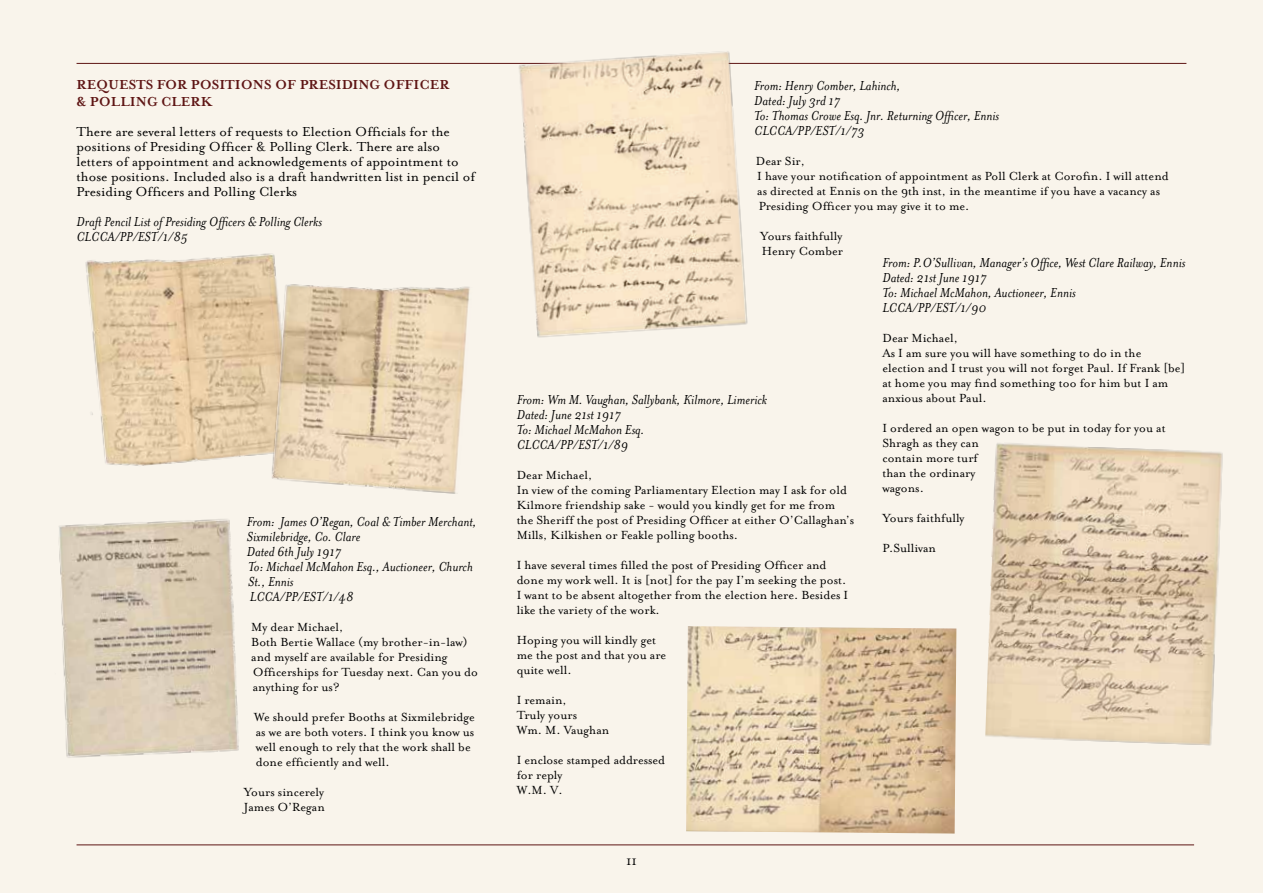
<style>
.page{position:relative;width:1263px;height:893px;background:#f9f4eb}
.page>*{position:absolute;margin:0;border:0;box-sizing:border-box;transform-origin:0 0}
.t1{font:italic 15px/15px "Mrs Eaves";color:#000}
.t2{font:15px/15px "Mrs Eaves Roman";color:#000}
.t3{font:700 15px "Mrs Eaves";color:#5e1514}
.t4{font:13.5px/15px "Mrs Eaves Roman";color:#000}
</style>
<div class="page">
<hr style="left:77px;top:844px;width:1117px;height:1px;background:#5e1514">
<img style="left:686px;top:626px;width:270px;height:207px">
<img style="left:59px;top:519px;width:180px;height:239px">
<img style="left:985px;top:443px;width:238px;height:303px">
<img style="left:85px;top:253px;width:191px;height:213px">
<img style="left:260px;top:269px;width:210px;height:225px">
<hr style="left:77px;top:63px;width:1109px;height:1px;background:#5e1514">
<img style="left:508px;top:51px;width:246px;height:287px">
<p class="t3" style="left:77px;top:76px;width:269px">REQUESTS FOR POSITIONS OF PRESIDIN</p>
<p class="t3" style="left:369px;top:76px;width:82px">G OFFICER</p>
<p class="t3" style="left:77px;top:93px;width:45px">&amp; POLLIN</p>
<p class="t3" style="left:147px;top:93px;width:67px">G CLERK</p>
<p class="t2" style="left:77px;top:124px;width:400px">There are several letters of requests to Election Officials for the positions of Presiding Officer &amp; Polling Clerk. There are also letters of appointment and acknowledgements of appointment to those positions. Included also is a draft handwritten list in pencil of Presiding Officers and Polling Clerks</p>
<p class="t1" style="left:77px;top:214px;width:247px">Draft Pencil List of Presiding Officers &amp; Polling Clerks<br>CLCCA/PP/EST/1/85</p>
<p class="t1" style="left:247px;top:515px;width:231px">From: James O’Regan, Coal &amp; Timber Merchant,<br>Sixmilebridge, Co. Clare<br>Dated 6th July 1917<br>To: Michael McMahon Esq., Auctioneer, Church<br>St., Ennis<br>LCCA/PP/EST/1/48</p>
<p class="t4" style="left:251px;top:620px;width:228px">My dear Michael,<br>Both Bertie Wallace (my brother-in-law) and myself are available for Presiding<br>Officerships for Tuesday next. Can you do anything for us?</p>
<p class="t4" style="left:254px;top:710px;width:222px">We should prefer Booths at Sixmilebridge as we are both voters. I think you know us well enough to rely that the work shall be done efficiently and well.</p>
<p class="t4" style="left:244px;top:785px;width:83px">Yours sincerely<br>James O’Regan</p>
<p class="t1" style="left:754px;top:78px;width:246px">From: Henry Comber, Lahinch,<br>Dated: July 3rd 17<br>To: Thomas Crowe Esq. Jnr. Returning Officer, Ennis<br>CLCCA/PP/EST/1/73</p>
<p class="t4" style="left:756px;top:153px;width:414px">Dear Sir,<br>I have your notification of appointment as Poll Clerk at Corofin. I will attend as directed at Ennis on the 9th inst, in the meantime if you have a vacancy as Presiding Officer you may give it to me.</p>
<p class="t4" style="left:760px;top:228px;width:84px">Yours faithfully<br>Henry Comber</p>
<p class="t1" style="left:882px;top:256px;width:304px">From: P.O’Sullivan, Manager’s Office, West Clare Railway, Ennis Dated: 21st June 1917<br>To: Michael McMahon, Auctioneer, Ennis<br>LCCA/PP/EST/1/90</p>
<p class="t4" style="left:882px;top:331px;width:305px">Dear Michael,<br>As I am sure you will have something to do in the election and I trust you will not forget Paul. If Frank [be] at home you may find something too for him but I am anxious about Paul.</p>
<p class="t4" style="left:882px;top:421px;width:285px">I ordered an open wagon to be put in today for you at<br>Shragh as they can<br>contain more turf<br>than the ordinary<br>wagons.</p>
<p class="t4" style="left:882px;top:511px;width:84px">Yours faithfully</p>
<p class="t4" style="left:882px;top:541px;width:55px">P.Sullivan</p>
<p class="t1" style="left:517px;top:393px;width:252px">From: Wm M. Vaughan, Sallybank, Kilmore, Limerick<br>Dated: June 21st 1917<br>To: Michael McMahon Esq.<br>CLCCA/PP/EST/1/89</p>
<p class="t4" style="left:517px;top:468px;width:339px">Dear Michael,<br>In view of the coming Parliamentary Election may I ask for old Kilmore friendship sake - would you kindly get for me from the Sheriff the post of Presiding Officer at either O’Callaghan’s Mills, Kilkishen or Feakle polling booths.</p>
<p class="t4" style="left:517px;top:558px;width:332px">I have several times filled the post of Presiding Officer and done my work well. It is [not] for the pay I’m seeking the post.<br>I want to be absent altogether from the election here. Besides I like the variety of the work.</p>
<p class="t4" style="left:517px;top:633px;width:151px">Hoping you will kindly get me the post and that you are quite well.</p>
<p class="t4" style="left:517px;top:693px;width:94px">I remain,<br>Truly yours<br>Wm. M. Vaughan</p>
<p class="t4" style="left:517px;top:753px;width:150px">I enclose stamped addressed for reply<br>W.M. V.</p>
<p class="t2" style="left:626px;top:853px;width:12px">11</p>
</div>
